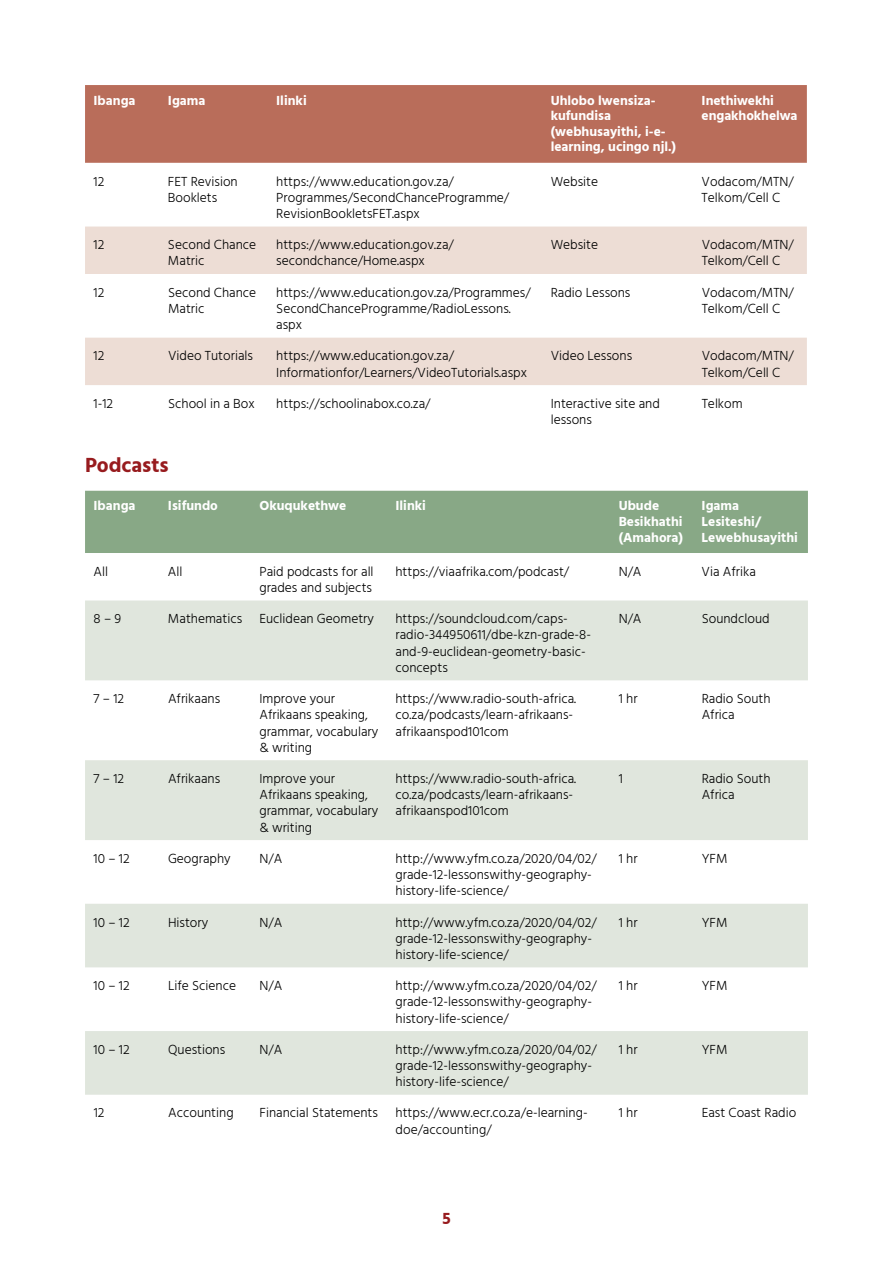
<style>
.page{position:relative;width:893px;height:1263px;background:#fff}
.page>*{position:absolute;margin:0;border:0;box-sizing:border-box;transform-origin:0 0}
.t1{font:700 21px "Hind";color:#971b1e}
.t2{font:700 16.5px "Hind";color:#971b1e}
.t3{font:300 13.5px/16.2px "Hind";color:#000}
.t4{font:700 13.5px/15.5px "Hind";color:#fff}
</style>
<div class="page">
<div style="left:85px;top:85px;width:722px;height:78px;background:#b96d5a"></div>
<svg style="left:85px;top:227px;width:722px;height:158px;fill:#edddd5"></svg>
<div style="left:85px;top:491px;width:723px;height:62px;background:#88a886"></div>
<svg style="left:85px;top:600px;width:723px;height:495px;fill:#e0e6dd"></svg>
<p class="t4" style="left:94px;top:92px;width:44px">Ibanga</p>
<p class="t4" style="left:168px;top:92px;width:39px">Igama</p>
<p class="t4" style="left:276px;top:92px;width:32px">Ilinki</p>
<p class="t4" style="left:551px;top:92px;width:127px">Uhlobo lwensiza&shy;kufundisa (webhusayithi, i-e&shy;learning, ucingo njl.)</p>
<p class="t4" style="left:702px;top:92px;width:97px">Inethiwekhi engakhokhelwa</p>
<p class="t3" style="left:94px;top:174px;width:12px">12</p>
<p class="t3" style="left:168px;top:174px;width:71px">FET Revision<br>Booklets</p>
<p class="t3" style="left:276px;top:174px;width:234px">https://www.education.gov.za/<br>Programmes/SecondChanceProgramme/<br>RevisionBookletsFET.aspx</p>
<p class="t3" style="left:551px;top:174px;width:49px">Website</p>
<p class="t3" style="left:702px;top:174px;width:94px">Vodacom/MTN/<br>Telkom/Cell C</p>
<p class="t3" style="left:94px;top:237px;width:12px">12</p>
<p class="t3" style="left:168px;top:237px;width:90px">Second Chance<br>Matric</p>
<p class="t3" style="left:276px;top:237px;width:179px">https://www.education.gov.za/ secondchance/Home.aspx</p>
<p class="t3" style="left:551px;top:237px;width:49px">Website</p>
<p class="t3" style="left:702px;top:237px;width:94px">Vodacom/MTN/<br>Telkom/Cell C</p>
<p class="t3" style="left:94px;top:285px;width:12px">12</p>
<p class="t3" style="left:168px;top:285px;width:90px">Second Chance<br>Matric</p>
<p class="t3" style="left:276px;top:285px;width:256px">https://www.education.gov.za/Programmes/<br>SecondChanceProgramme/RadioLessons. aspx</p>
<p class="t3" style="left:551px;top:285px;width:81px">Radio Lessons</p>
<p class="t3" style="left:702px;top:285px;width:94px">Vodacom/MTN/<br>Telkom/Cell C</p>
<p class="t3" style="left:94px;top:349px;width:12px">12</p>
<p class="t3" style="left:168px;top:349px;width:86px">Video Tutorials</p>
<p class="t3" style="left:276px;top:349px;width:252px">https://www.education.gov.za/<br>Informationfor/Learners/VideoTutorials.aspx</p>
<p class="t3" style="left:551px;top:349px;width:83px">Video Lessons</p>
<p class="t3" style="left:702px;top:349px;width:94px">Vodacom/MTN/<br>Telkom/Cell C</p>
<p class="t3" style="left:94px;top:396px;width:21px">1-12</p>
<p class="t3" style="left:168px;top:396px;width:88px">School in a Box</p>
<p class="t3" style="left:276px;top:396px;width:156px">https://schoolinabox.co.za/</p>
<p class="t3" style="left:551px;top:396px;width:111px">Interactive site and lessons</p>
<p class="t3" style="left:702px;top:396px;width:42px">Telkom</p>
<h1 class="t1" style="left:85px;top:452px;width:85px">Podcasts</h1>
<p class="t4" style="left:94px;top:498px;width:44px">Ibanga</p>
<p class="t4" style="left:168px;top:498px;width:51px">Isifundo</p>
<p class="t4" style="left:259px;top:498px;width:88px">Okuqukethwe</p>
<p class="t4" style="left:395px;top:498px;width:32px">Ilinki</p>
<p class="t4" style="left:619px;top:498px;width:66px">Ubude<br>Besikhathi (Amahora)</p>
<p class="t4" style="left:702px;top:498px;width:98px">Igama<br>Lesiteshi/<br>Lewebhusayithi</p>
<p class="t3" style="left:94px;top:564px;width:16px">All</p>
<p class="t3" style="left:168px;top:564px;width:16px">All</p>
<p class="t3" style="left:259px;top:564px;width:116px">Paid podcasts for all grades and subjects</p>
<p class="t3" style="left:395px;top:564px;width:175px">https://viaafrika.com/podcast/</p>
<p class="t3" style="left:619px;top:564px;width:24px">N/A</p>
<p class="t3" style="left:702px;top:564px;width:56px">Via Afrika</p>
<p class="t3" style="left:94px;top:611px;width:29px">8 – 9</p>
<p class="t3" style="left:168px;top:611px;width:76px">Mathematics</p>
<p class="t3" style="left:259px;top:611px;width:116px">Euclidean Geometry</p>
<p class="t3" style="left:395px;top:611px;width:197px">https://soundcloud.com/caps&shy;radio-344950611/dbe-kzn-grade-8- and-9-euclidean-geometry-basic&shy;concepts</p>
<p class="t3" style="left:619px;top:611px;width:24px">N/A</p>
<p class="t3" style="left:702px;top:611px;width:70px">Soundcloud</p>
<p class="t3" style="left:94px;top:691px;width:32px">7 – 12</p>
<p class="t3" style="left:168px;top:691px;width:54px">Afrikaans</p>
<p class="t3" style="left:259px;top:691px;width:120px">Improve your<br>Afrikaans speaking, grammar, vocabulary &amp; writing</p>
<p class="t3" style="left:395px;top:691px;width:182px">https://www.radio-south-africa. co.za/podcasts/learn-afrikaans&shy;afrikaanspod101com</p>
<p class="t3" style="left:619px;top:691px;width:20px">1 hr</p>
<p class="t3" style="left:702px;top:691px;width:70px">Radio South<br>Africa</p>
<p class="t3" style="left:94px;top:771px;width:32px">7 – 12</p>
<p class="t3" style="left:168px;top:771px;width:54px">Afrikaans</p>
<p class="t3" style="left:259px;top:771px;width:120px">Improve your<br>Afrikaans speaking, grammar, vocabulary &amp; writing</p>
<p class="t3" style="left:395px;top:771px;width:182px">https://www.radio-south-africa. co.za/podcasts/learn-afrikaans&shy;afrikaanspod101com</p>
<p class="t3" style="left:619px;top:771px;width:6px">1</p>
<p class="t3" style="left:702px;top:771px;width:70px">Radio South<br>Africa</p>
<p class="t3" style="left:94px;top:851px;width:38px">10 – 12</p>
<p class="t3" style="left:168px;top:851px;width:64px">Geography</p>
<p class="t3" style="left:259px;top:851px;width:24px">N/A</p>
<p class="t3" style="left:396px;top:851px;width:203px">http://www.yfm.co.za/2020/04/02/ grade-12-lessonswithy-geography&shy;history-life-science/</p>
<p class="t3" style="left:619px;top:851px;width:20px">1 hr</p>
<p class="t3" style="left:702px;top:851px;width:27px">YFM</p>
<p class="t3" style="left:94px;top:915px;width:38px">10 – 12</p>
<p class="t3" style="left:168px;top:915px;width:42px">History</p>
<p class="t3" style="left:259px;top:915px;width:24px">N/A</p>
<p class="t3" style="left:396px;top:915px;width:203px">http://www.yfm.co.za/2020/04/02/ grade-12-lessonswithy-geography&shy;history-life-science/</p>
<p class="t3" style="left:619px;top:915px;width:20px">1 hr</p>
<p class="t3" style="left:702px;top:915px;width:27px">YFM</p>
<p class="t3" style="left:94px;top:978px;width:38px">10 – 12</p>
<p class="t3" style="left:168px;top:978px;width:70px">Life Science</p>
<p class="t3" style="left:259px;top:978px;width:24px">N/A</p>
<p class="t3" style="left:396px;top:978px;width:203px">http://www.yfm.co.za/2020/04/02/ grade-12-lessonswithy-geography&shy;history-life-science/</p>
<p class="t3" style="left:619px;top:978px;width:20px">1 hr</p>
<p class="t3" style="left:702px;top:978px;width:27px">YFM</p>
<p class="t3" style="left:94px;top:1042px;width:38px">10 – 12</p>
<p class="t3" style="left:168px;top:1042px;width:59px">Questions</p>
<p class="t3" style="left:259px;top:1042px;width:24px">N/A</p>
<p class="t3" style="left:396px;top:1042px;width:203px">http://www.yfm.co.za/2020/04/02/ grade-12-lessonswithy-geography&shy;history-life-science/</p>
<p class="t3" style="left:619px;top:1042px;width:20px">1 hr</p>
<p class="t3" style="left:702px;top:1042px;width:27px">YFM</p>
<p class="t3" style="left:94px;top:1105px;width:12px">12</p>
<p class="t3" style="left:168px;top:1105px;width:67px">Accounting</p>
<p class="t3" style="left:259px;top:1105px;width:120px">Financial Statements</p>
<p class="t3" style="left:396px;top:1105px;width:194px">https://www.ecr.co.za/e-learning&shy;doe/accounting/</p>
<p class="t3" style="left:619px;top:1105px;width:20px">1 hr</p>
<p class="t3" style="left:702px;top:1105px;width:96px">East Coast Radio</p>
<p class="t2" style="left:442px;top:1209px;width:10px">5</p>
</div>
